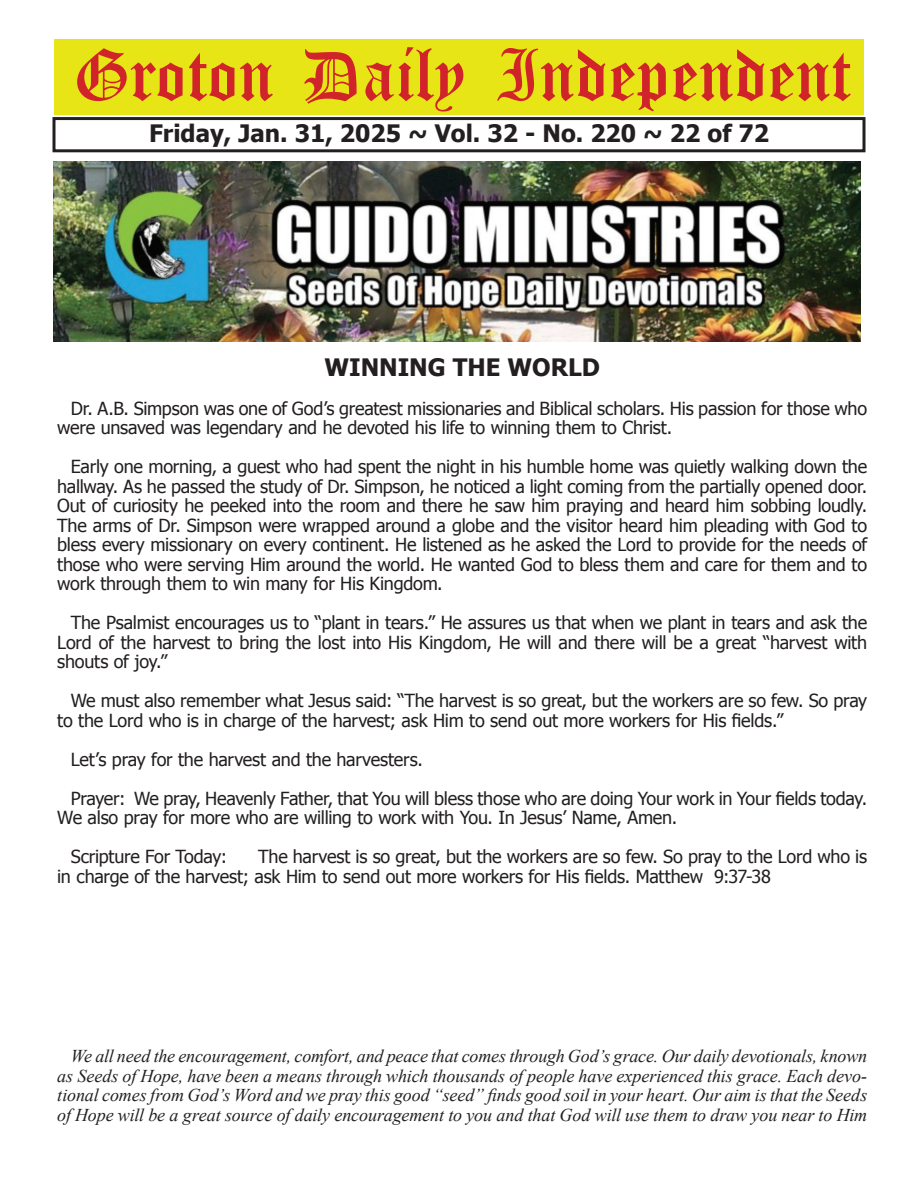
<style>
.page{position:relative;width:918px;height:1188px;background:#fff}
.page>*{position:absolute;margin:0;border:0;box-sizing:border-box;transform-origin:0 0}
.t1{font:54px "Old English Five";color:#d1232a}
.t2{font:700 24px "Tahoma";color:#231f20}
.t3{font:18px/19.5px "Tahoma";letter-spacing:-.01em;color:#231f20}
.t4{font:italic 18px/19.5px "Times New Roman";letter-spacing:-.005em;color:#231f20;text-align:justify}
</style>
<div class="page">
<div style="left:52px;top:117px;width:814px;height:35px;border:3px solid #231f20"></div>
<div style="left:54px;top:40px;width:810px;height:75px;background:#e7e515"></div>
<img style="left:53px;top:162px;width:808px;height:179px">
<h1 class="t1" style="left:73px;top:50px;width:779px">Groton Daily Independent</h1>
<h2 class="t2" style="left:149px;top:116px;width:622px">Friday, Jan. 31, 2025 ~ Vol. 32 - No. 220 ~ 22 of 72</h2>
<h2 class="t2" style="left:324px;top:350px;width:277px">WINNING THE WORLD</h2>
<p class="t3" style="left:57px;top:398px;width:811px;text-indent:14px">Dr. A.B. Simpson was one of God’s greatest missionaries and Biblical scholars. His passion for those who were unsaved was legendary and he devoted his life to winning them to Christ.</p>
<p class="t3" style="left:57px;top:456px;width:812px;text-align:justify;text-indent:14px">Early one morning, a guest who had spent the night in his humble home was quietly walking down the hallway. As he passed the study of Dr. Simpson, he noticed a light coming from the partially opened door.<br>Out of curiosity he peeked into the room and there he saw him praying and heard him sobbing loudly.<br>The arms of Dr. Simpson were wrapped around a globe and the visitor heard him pleading with God to bless every missionary on every continent. He listened as he asked the Lord to provide for the needs of those who were serving Him around the world. He wanted God to bless them and care for them and to work through them to win many for His Kingdom.</p>
<p class="t3" style="left:57px;top:612px;width:811px;text-align:justify;text-indent:14px">The Psalmist encourages us to “plant in tears.” He assures us that when we plant in tears and ask the Lord of the harvest to bring the lost into His Kingdom, He will and there will be a great “harvest with shouts of joy.”</p>
<p class="t3" style="left:57px;top:690px;width:812px;text-indent:14px">We must also remember what Jesus said: “The harvest is so great, but the workers are so few. So pray to the Lord who is in charge of the harvest; ask Him to send out more workers for His fields.”</p>
<p class="t3" style="left:71px;top:739px;width:798px;line-height:39px">Let’s pray for the harvest and the harvesters.<br>Prayer: We pray, Heavenly Father, that You will bless those who are doing Your work in Your fields today.</p>
<p class="t3" style="left:71px;top:797px;width:608px;line-height:39px;text-indent:-14px">We also pray for more who are willing to work with You. In Jesus’ Name, Amen.<br>Scripture For Today:</p>
<p class="t3" style="left:57px;top:846px;width:811px;text-indent:201px">The harvest is so great, but the workers are so few. So pray to the Lord who is in charge of the harvest; ask Him to send out more workers for His fields. Matthew 9:37-38</p>
<p class="t4" style="left:57px;top:1046px;width:812px;text-indent:14px">We all need the encouragement, comfort, and peace that comes through God’s grace. Our daily devotionals, known as Seeds of Hope, have been a means through which thousands of people have experienced this grace. Each devo&shy;tional comes from God’s Word and we pray this good “seed” finds good soil in your heart. Our aim is that the Seeds of Hope will be a great source of daily encouragement to you and that God will use them to draw you near to Him</p>
</div>
